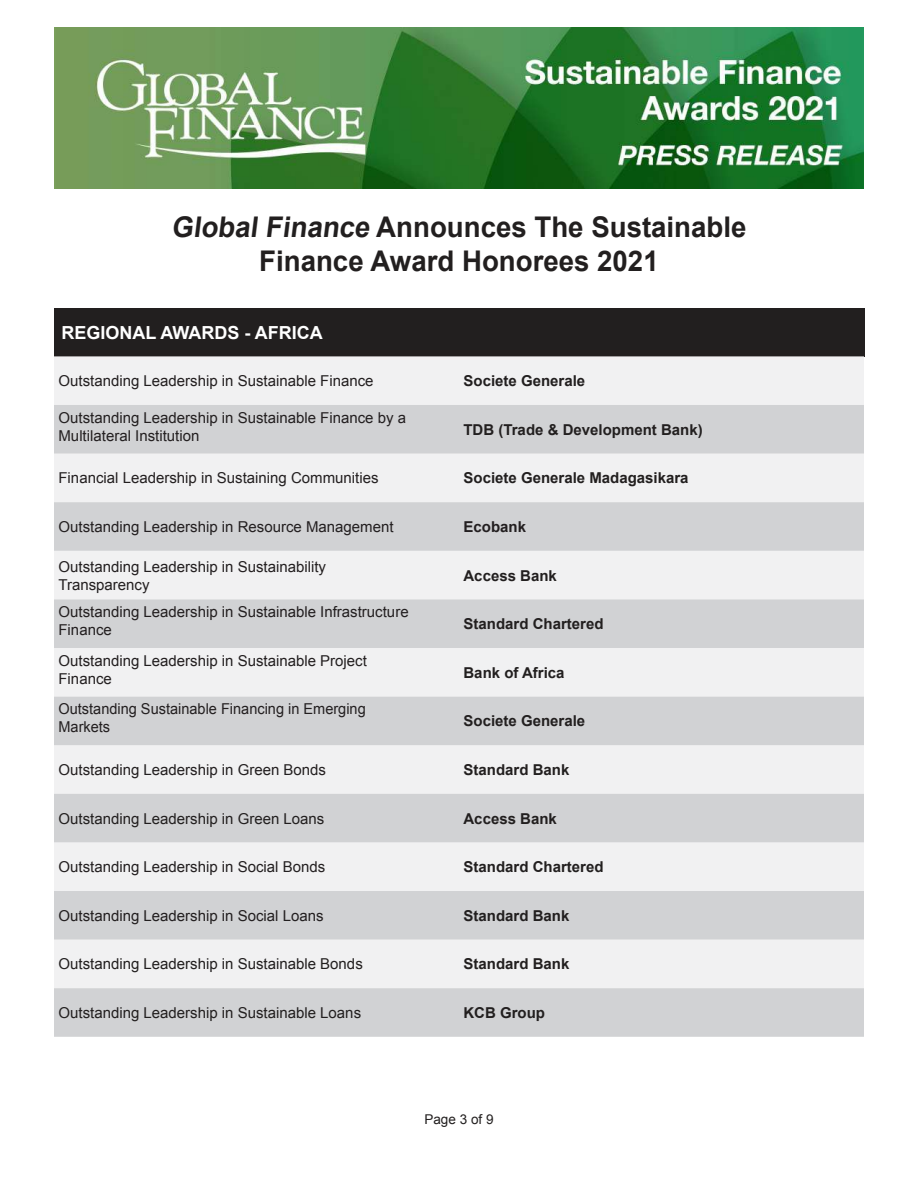
<style>
.page{position:relative;width:918px;height:1188px;background:#fff}
.page>*{position:absolute;margin:0;border:0;box-sizing:border-box;transform-origin:0 0}
.t1{font:700 28.5px/34.2px "Arial";color:#221f1f;text-align:center}
.t2{font:700 18px "Arial";color:#fff}
.t3{font:15px/18px "Arial";color:#231f20}
.t4{font:700 15px "Arial";color:#221f1f}
.t5{font:15px "Arial";color:#221f1f}
.t6{font:700 15px "Arial";color:#231f20}
.t7{font:13.5px "Arial";color:#221f1f}
</style>
<div class="page">
<div style="left:54px;top:308px;width:810px;height:48px;background:#221f1f"></div>
<div style="left:54px;top:356px;width:810px;height:49px;background:#f1f1f2"></div>
<svg style="left:54px;top:405px;width:810px;height:632px;fill:#d1d2d4"></svg>
<img style="left:54px;top:27px;width:810px;height:162px">
<h1 class="t1" style="left:171px;top:212px;width:577px">Global Finance Announces The Sustainable<br>Finance Award Honorees 2021</h1>
<p class="t2" style="left:62px;top:326px;width:263px">REGIONAL AWARDS - AFRICA</p>
<p class="t3" style="left:58px;top:372px;width:317px">Outstanding Leadership in Sustainable Finance</p>
<p class="t4" style="left:464px;top:375px;width:123px">Societe Generale</p>
<p class="t3" style="left:58px;top:409px;width:349px">Outstanding Leadership in Sustainable Finance by a<br>Multilateral Institution</p>
<p class="t4" style="left:464px;top:424px;width:241px">TDB (Trade &amp; Development Bank)</p>
<p class="t3" style="left:58px;top:469px;width:322px">Financial Leadership in Sustaining Communities</p>
<p class="t4" style="left:464px;top:472px;width:227px">Societe Generale Madagasikara</p>
<p class="t3" style="left:58px;top:518px;width:337px">Outstanding Leadership in Resource Management</p>
<p class="t6" style="left:464px;top:521px;width:64px">Ecobank</p>
<p class="t3" style="left:58px;top:557px;width:269px">Outstanding Leadership in Sustainability<br>Transparency</p>
<p class="t4" style="left:464px;top:570px;width:95px">Access Bank</p>
<p class="t3" style="left:58px;top:603px;width:352px">Outstanding Leadership in Sustainable Infrastructure<br>Finance</p>
<p class="t4" style="left:464px;top:618px;width:142px">Standard Chartered</p>
<p class="t3" style="left:58px;top:652px;width:310px">Outstanding Leadership in Sustainable Project<br>Finance</p>
<p class="t3" style="left:58px;top:700px;width:309px">Outstanding Sustainable Financing in Emerging<br>Markets</p>
<p class="t4" style="left:464px;top:667px;width:103px">Bank of Africa</p>
<p class="t4" style="left:464px;top:715px;width:123px">Societe Generale</p>
<p class="t3" style="left:58px;top:761px;width:269px">Outstanding Leadership in Green Bonds</p>
<p class="t4" style="left:464px;top:764px;width:107px">Standard Bank</p>
<p class="t5" style="left:58px;top:808px;width:267px">Outstanding Leadership in Green Loans</p>
<p class="t4" style="left:464px;top:813px;width:95px">Access Bank</p>
<p class="t3" style="left:58px;top:858px;width:268px">Outstanding Leadership in Social Bonds</p>
<p class="t4" style="left:464px;top:861px;width:142px">Standard Chartered</p>
<p class="t3" style="left:58px;top:907px;width:267px">Outstanding Leadership in Social Loans</p>
<p class="t4" style="left:464px;top:910px;width:107px">Standard Bank</p>
<p class="t5" style="left:58px;top:954px;width:306px">Outstanding Leadership in Sustainable Bonds</p>
<p class="t4" style="left:464px;top:958px;width:107px">Standard Bank</p>
<p class="t5" style="left:58px;top:1003px;width:304px">Outstanding Leadership in Sustainable Loans</p>
<p class="t4" style="left:464px;top:1007px;width:83px">KCB Group</p>
<p class="t7" style="left:424px;top:1111px;width:71px">Page 3 of 9</p>
</div>
